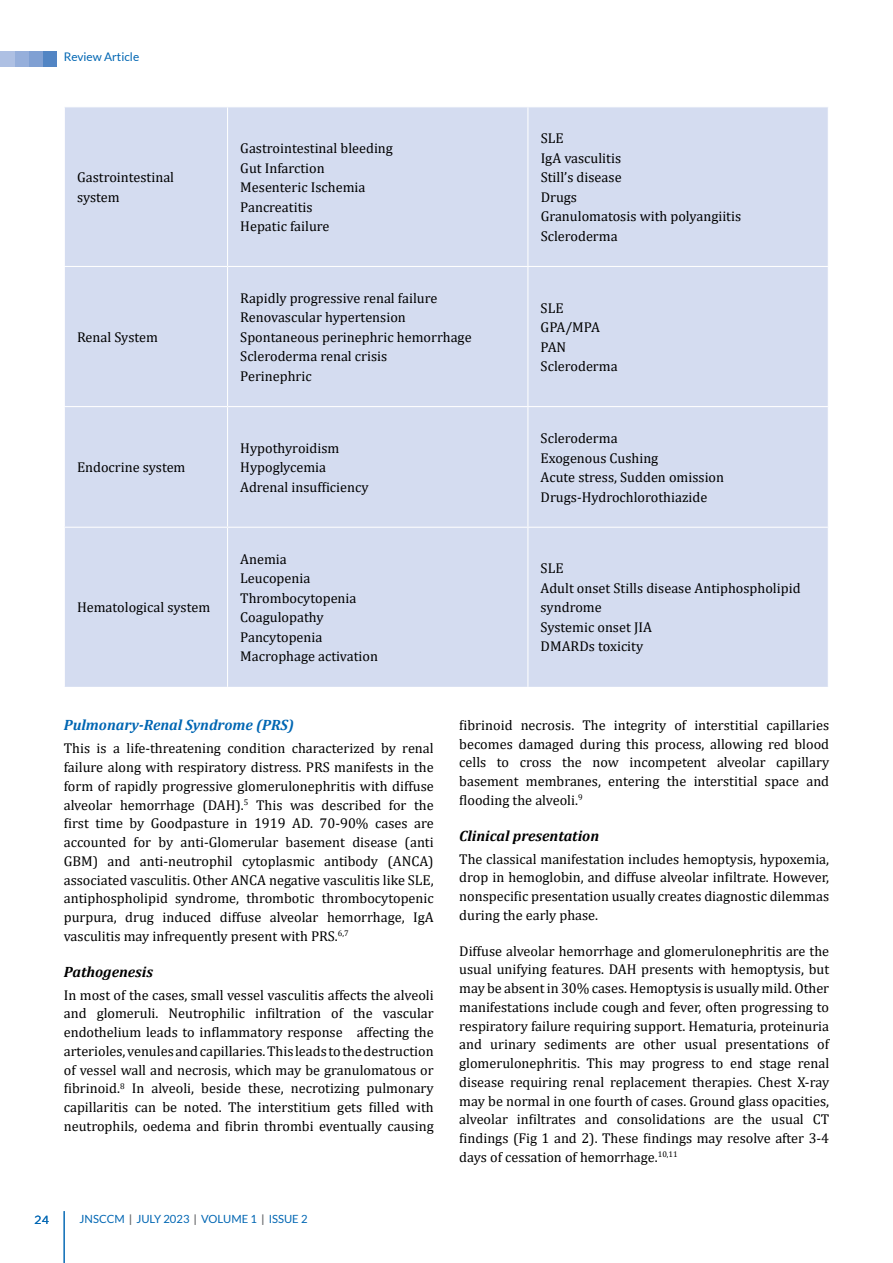
<style>
.page{position:relative;width:893px;height:1263px;background:#fff}
.page>*{position:absolute;margin:0;border:0;box-sizing:border-box;transform-origin:0 0}
.t1{font:italic 700 15px "Cambria";color:#000}
.t2{font:italic 700 15px "Cambria";color:#0066b3}
.t3{font:14.25px/18.8px "Cambria";color:#000}
.t4{font:12px "Metropolis";color:#0066b3}
.t5{font:11.85px "Lato";color:#0066b3}
.t6{font:11.25px "Lato";color:#0066b3}
.s1{font-weight:700;color:#6d6e71}
</style>
<div class="page">
<div style="left:65px;top:107px;width:763px;height:580px;background:#d4dcf0"></div>
<hr style="left:227px;top:107px;width:1px;height:159px;background:#fff">
<hr style="left:527px;top:107px;width:1px;height:159px;background:#fff">
<hr style="left:64px;top:266px;width:164px;height:1px;background:#fff">
<hr style="left:228px;top:266px;width:300px;height:1px;background:#fff">
<hr style="left:227px;top:267px;width:1px;height:139px;background:#fff">
<hr style="left:528px;top:266px;width:301px;height:1px;background:#fff">
<hr style="left:527px;top:267px;width:1px;height:139px;background:#fff">
<hr style="left:64px;top:406px;width:164px;height:1px;background:#fff">
<hr style="left:228px;top:406px;width:300px;height:1px;background:#fff">
<hr style="left:227px;top:407px;width:1px;height:120px;background:#fff">
<hr style="left:528px;top:406px;width:301px;height:1px;background:#fff">
<hr style="left:527px;top:407px;width:1px;height:120px;background:#fff">
<hr style="left:64px;top:527px;width:164px;height:1px;background:#fff">
<hr style="left:228px;top:527px;width:300px;height:1px;background:#fff">
<hr style="left:227px;top:528px;width:1px;height:159px;background:#fff">
<hr style="left:528px;top:527px;width:301px;height:1px;background:#fff">
<hr style="left:527px;top:528px;width:1px;height:159px;background:#fff">
<div style="left:42px;top:51px;width:14px;height:15px;background:#5285c4"></div>
<div style="left:28px;top:51px;width:14px;height:15px;background:#80a0d3"></div>
<div style="left:14px;top:51px;width:14px;height:15px;background:#96afdb"></div>
<div style="left:0;top:51px;width:14px;height:15px;background:#aec0e3"></div>
<hr style="left:64px;top:1211px;width:1px;height:52px;background:#0066b3">
<p class="t5" style="left:64px;top:50px;width:77px">Review Article</p>
<p class="t3" style="left:77px;top:168px;width:99px;line-height:19.5px">Gastrointestinal system</p>
<p class="t3" style="left:77px;top:328px;width:82px">Renal System</p>
<p class="t3" style="left:77px;top:458px;width:110px">Endocrine system</p>
<p class="t3" style="left:77px;top:598px;width:135px">Hematological system</p>
<p class="t3" style="left:240px;top:138px;width:154px;line-height:19.5px">Gastrointestinal bleeding<br>Gut Infarction<br>Mesenteric Ischemia<br>Pancreatitis<br>Hepatic failure</p>
<p class="t3" style="left:541px;top:129px;width:202px;line-height:19.5px">SLE<br>IgA vasculitis<br>Still’s disease<br>Drugs<br>Granulomatosis with polyangiitis<br>Scleroderma</p>
<p class="t3" style="left:240px;top:288px;width:233px;line-height:19.5px">Rapidly progressive renal failure<br>Renovascular hypertension<br>Spontaneous perinephric hemorrhage<br>Scleroderma renal crisis<br>Perinephric</p>
<p class="t3" style="left:541px;top:298px;width:78px;line-height:19.5px">SLE<br>GPA/MPA<br>PAN<br>Scleroderma</p>
<p class="t3" style="left:240px;top:438px;width:130px;line-height:19.5px">Hypothyroidism<br>Hypoglycemia<br>Adrenal insufficiency</p>
<p class="t3" style="left:541px;top:428px;width:185px;line-height:19.5px">Scleroderma<br>Exogenous Cushing<br>Acute stress, Sudden omission<br>Drugs-Hydrochlorothiazide</p>
<p class="t3" style="left:240px;top:549px;width:139px;line-height:19.5px">Anemia<br>Leucopenia<br>Thrombocytopenia<br>Coagulopathy<br>Pancytopenia<br>Macrophage activation</p>
<p class="t3" style="left:541px;top:559px;width:261px;line-height:19.5px">SLE<br>Adult onset Stills disease Antiphospholipid syndrome<br>Systemic onset JIA<br>DMARDs toxicity</p>
<p class="t2" style="left:64px;top:715px;width:232px">Pulmonary-Renal Syndrome (PRS)</p>
<p class="t3" style="left:64px;top:739px;width:371px;text-align:justify">This is a life-threatening condition characterized by renal failure along with respiratory distress. PRS manifests in the form of rapidly progressive glomerulonephritis with diffuse alveolar hemorrhage (DAH).<sup>5</sup> This was described for the first time by Goodpasture in 1919 AD. 70-90% cases are accounted for by anti-Glomerular basement disease (anti GBM) and anti-neutrophil cytoplasmic antibody (ANCA) associated vasculitis. Other ANCA negative vasculitis like SLE, antiphospholipid syndrome, thrombotic thrombocytopenic purpura, drug induced diffuse alveolar hemorrhage, IgA vasculitis may infrequently present with PRS.<sup>6,7</sup></p>
<p class="t1" style="left:64px;top:961px;width:91px">Pathogenesis</p>
<p class="t3" style="left:64px;top:985px;width:371px;text-align:justify">In most of the cases, small vessel vasculitis affects the alveoli and glomeruli. Neutrophilic infiltration of the vascular endothelium leads to inflammatory response affecting the arterioles, venules and capillaries. This leads to the destruction of vessel wall and necrosis, which may be granulomatous or fibrinoid.<sup>8</sup> In alveoli, beside these, necrotizing pulmonary capillaritis can be noted. The interstitium gets filled with neutrophils, oedema and fibrin thrombi eventually causing</p>
<p class="t4" style="left:35px;top:1212px;width:16px">24</p>
<p class="t6" style="left:80px;top:1213px;width:229px">JNSCCM <span class="s1">|</span> JULY 2023 <span class="s1">|</span> VOLUME 1 <span class="s1">|</span> ISSUE 2</p>
<p class="t3" style="left:459px;top:715px;width:371px;text-align:justify">fibrinoid necrosis. The integrity of interstitial capillaries becomes damaged during this process, allowing red blood cells to cross the now incompetent alveolar capillary basement membranes, entering the interstitial space and flooding the alveoli.<sup>9</sup></p>
<p class="t1" style="left:459px;top:825px;width:141px">Clinical presentation</p>
<p class="t3" style="left:459px;top:849px;width:371px;text-align:justify">The classical manifestation includes hemoptysis, hypoxemia, drop in hemoglobin, and diffuse alveolar infiltrate. However, nonspecific presentation usually creates diagnostic dilemmas during the early phase.</p>
<p class="t3" style="left:459px;top:941px;width:371px;text-align:justify">Diffuse alveolar hemorrhage and glomerulonephritis are the usual unifying features. DAH presents with hemoptysis, but may be absent in 30% cases. Hemoptysis is usually mild. Other manifestations include cough and fever, often progressing to respiratory failure requiring support. Hematuria, proteinuria and urinary sediments are other usual presentations of glomerulonephritis. This may progress to end stage renal disease requiring renal replacement therapies. Chest X-ray may be normal in one fourth of cases. Ground glass opacities, alveolar infiltrates and consolidations are the usual CT findings (Fig 1 and 2). These findings may resolve after 3-4 days of cessation of hemorrhage.<sup>10,11</sup></p>
</div>
